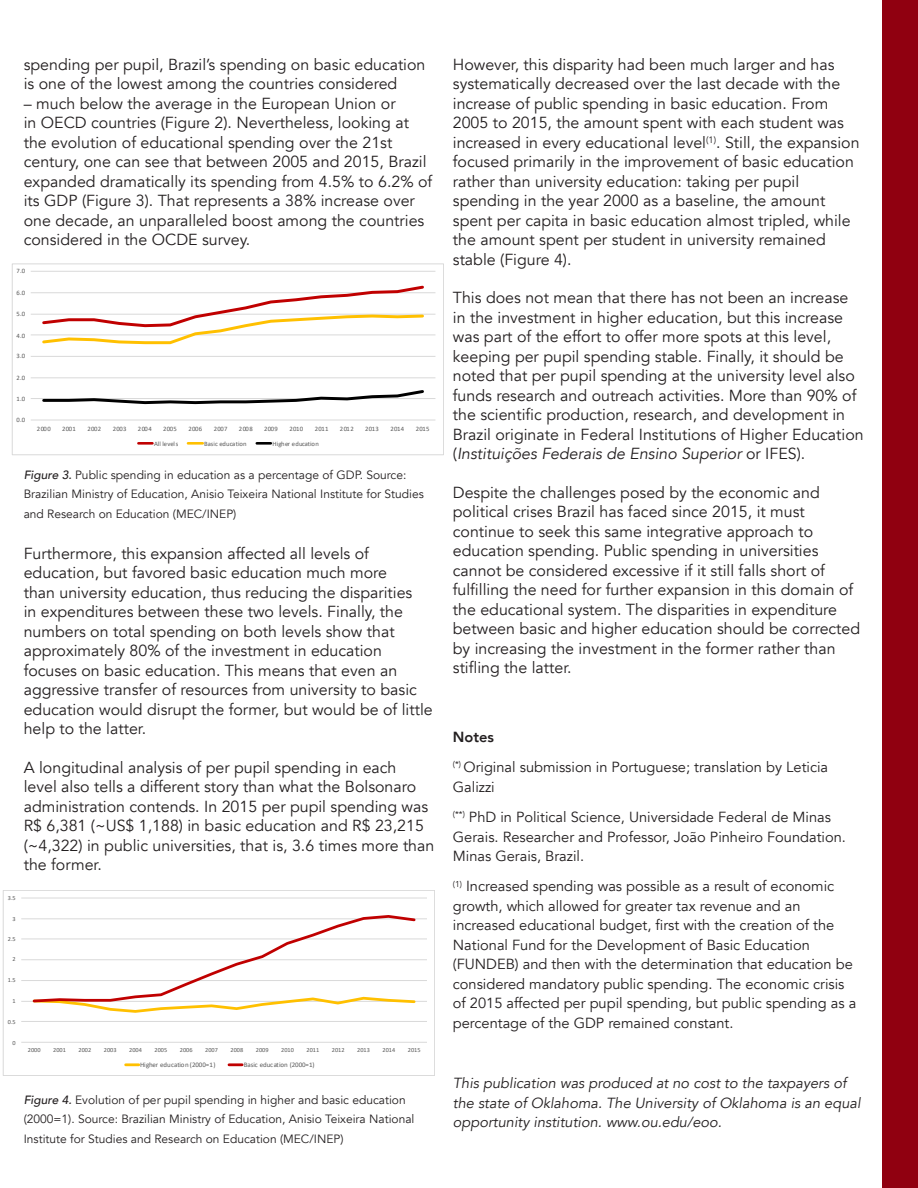
<style>
.page{position:relative;width:918px;height:1188px;background:#fff}
.page>*{position:absolute;margin:0;border:0;box-sizing:border-box;transform-origin:0 0}
.t1{font:15.9px/19.5px "Avenir";color:#231f20}
.t2{font:14.7px/19.5px "Avenir";color:#231f20}
.t3{font:italic 14.7px/19.5px "Avenir";color:#231f20}
.t4{font:800 14.7px "Avenir";color:#231f20}
.t5{font:12px/19.5px "Avenir";color:#231f20}
.t6{font:6.9px "Calibri";letter-spacing:-.005em;color:#595959}
.t7{font:6.6px "Calibri";letter-spacing:.03em;color:#595959}
.t8{font:6.6px "Calibri";color:#595959}
.t9{font:6.6px "Calibri";letter-spacing:.005em;color:#595959}
.t10{font:6.6px "Calibri";letter-spacing:-.005em;color:#595959}
.t11{font:6.3px "Calibri";letter-spacing:.05em;color:#595959}
.s1{font-weight:500;font-style:italic}
.s2{font-style:italic}
</style>
<div class="page">
<img style="left:2px;top:0;width:916px;height:1188px">
<div style="left:3px;top:890px;width:431px;height:185px;background:#fff"></div>
<hr style="left:21px;top:1021px;width:406px;height:1px;background:#d9d9d9">
<hr style="left:21px;top:1001px;width:406px;height:1px;background:#d9d9d9">
<hr style="left:21px;top:980px;width:406px;height:1px;background:#d9d9d9">
<hr style="left:21px;top:959px;width:406px;height:1px;background:#d9d9d9">
<hr style="left:21px;top:939px;width:406px;height:1px;background:#d9d9d9">
<hr style="left:21px;top:919px;width:406px;height:1px;background:#d9d9d9">
<hr style="left:21px;top:898px;width:406px;height:1px;background:#d9d9d9">
<hr style="left:21px;top:1042px;width:406px;height:1px;background:#d9d9d9">
<svg style="left:31px;top:915px;width:386px;height:98px"></svg>
<svg style="left:126px;top:1063px;width:13px;height:3px"></svg>
<svg style="left:229px;top:1063px;width:13px;height:3px"></svg>
<div style="left:3px;top:890px;width:432px;height:186px;border:1px solid #d9d9d9"></div>
<div style="left:12px;top:264px;width:431px;height:190px;background:#fff"></div>
<hr style="left:31px;top:398px;width:404px;height:1px;background:#d9d9d9">
<hr style="left:31px;top:378px;width:404px;height:1px;background:#d9d9d9">
<hr style="left:31px;top:356px;width:404px;height:1px;background:#d9d9d9">
<hr style="left:31px;top:335px;width:404px;height:1px;background:#d9d9d9">
<hr style="left:31px;top:314px;width:404px;height:1px;background:#d9d9d9">
<hr style="left:31px;top:292px;width:404px;height:1px;background:#d9d9d9">
<hr style="left:31px;top:271px;width:404px;height:1px;background:#d9d9d9">
<hr style="left:31px;top:420px;width:404px;height:1px;background:#d9d9d9">
<svg style="left:40px;top:285px;width:386px;height:60px"></svg>
<svg style="left:42px;top:390px;width:382px;height:15px"></svg>
<hr style="left:138px;top:442px;width:14px;height:3px;background:#c00000">
<hr style="left:188px;top:442px;width:15px;height:3px;background:#ffc000">
<hr style="left:257px;top:442px;width:14px;height:3px;background:#000">
<div style="left:12px;top:264px;width:432px;height:191px;border:1px solid #d9d9d9"></div>
<p class="t1" style="left:24px;top:55px;width:403px">spending per pupil, Brazil’s spending on basic education is one of the lowest among the countries considered</p>
<p class="t1" style="left:24px;top:94px;width:410px">– much below the average in the European Union or<br>in OECD countries (Figure 2). Nevertheless, looking at the evolution of educational spending over the 21st century, one can see that between 2005 and 2015, Brazil expanded dramatically its spending from 4.5% to 6.2% of its GDP (Figure 3). That represents a 38% increase over one decade, an unparalleled boost among the countries considered in the OCDE survey.</p>
<p class="t7" style="left:17px;top:266px;width:10px">7.0</p>
<p class="t7" style="left:17px;top:288px;width:10px">6.0</p>
<p class="t7" style="left:17px;top:309px;width:10px">5.0</p>
<p class="t7" style="left:17px;top:331px;width:10px">4.0</p>
<p class="t7" style="left:17px;top:351px;width:10px">3.0</p>
<p class="t7" style="left:17px;top:373px;width:10px">2.0</p>
<p class="t7" style="left:17px;top:394px;width:10px">1.0</p>
<p class="t7" style="left:17px;top:415px;width:10px">0.0</p>
<p class="t7" style="left:37px;top:424px;width:15px">2000</p>
<p class="t7" style="left:62px;top:424px;width:15px">2001</p>
<p class="t7" style="left:87px;top:424px;width:15px">2002</p>
<p class="t7" style="left:113px;top:424px;width:15px">2003</p>
<p class="t7" style="left:138px;top:424px;width:15px">2004</p>
<p class="t7" style="left:163px;top:424px;width:15px">2005</p>
<p class="t7" style="left:188px;top:424px;width:15px">2006</p>
<p class="t7" style="left:214px;top:424px;width:15px">2007</p>
<p class="t7" style="left:239px;top:424px;width:15px">2008</p>
<p class="t7" style="left:264px;top:424px;width:15px">2009</p>
<p class="t7" style="left:289px;top:424px;width:15px">2010</p>
<p class="t7" style="left:315px;top:424px;width:15px">2011</p>
<p class="t7" style="left:340px;top:424px;width:15px">2012</p>
<p class="t7" style="left:365px;top:424px;width:15px">2013</p>
<p class="t7" style="left:390px;top:424px;width:15px">2014</p>
<p class="t7" style="left:416px;top:424px;width:15px">2015</p>
<p class="t10" style="left:154px;top:439px;width:26px">All levels</p>
<p class="t9" style="left:204px;top:439px;width:44px">Basic education</p>
<p class="t8" style="left:272px;top:439px;width:48px">Higher education</p>
<p class="t5" style="left:24px;top:465px;width:402px"><span class="s1">Figure 3.</span> Public spending in education as a percentage of GDP. Source:<br>Brazilian Ministry of Education, Anisio Teixeira National Institute for Studies and Research on Education (MEC/INEP)</p>
<p class="t1" style="left:24px;top:544px;width:411px">Furthermore, this expansion affected all levels of education, but favored basic education much more<br>than university education, thus reducing the disparities<br>in expenditures between these two levels. Finally, the numbers on total spending on both levels show that approximately 80% of the investment in education focuses on basic education. This means that even an aggressive transfer of resources from university to basic education would disrupt the former, but would be of little help to the latter.</p>
<p class="t1" style="left:24px;top:758px;width:412px">A longitudinal analysis of per pupil spending in each<br>level also tells a different story than what the Bolsonaro administration contends. In 2015 per pupil spending was R$ 6,381 (~US$ 1,188) in basic education and R$ 23,215 (~4,322) in public universities, that is, 3.6 times more than the former.</p>
<p class="t11" style="left:8px;top:893px;width:10px">3.5</p>
<p class="t11" style="left:12px;top:914px;width:5px">3</p>
<p class="t11" style="left:8px;top:935px;width:10px">2.5</p>
<p class="t11" style="left:12px;top:955px;width:5px">2</p>
<p class="t11" style="left:8px;top:976px;width:10px">1.5</p>
<p class="t11" style="left:12px;top:997px;width:5px">1</p>
<p class="t11" style="left:8px;top:1017px;width:10px">0.5</p>
<p class="t11" style="left:12px;top:1038px;width:5px">0</p>
<p class="t11" style="left:28px;top:1046px;width:14px">2000</p>
<p class="t11" style="left:53px;top:1046px;width:14px">2001</p>
<p class="t11" style="left:78px;top:1046px;width:14px">2002</p>
<p class="t11" style="left:104px;top:1046px;width:14px">2003</p>
<p class="t11" style="left:129px;top:1046px;width:14px">2004</p>
<p class="t11" style="left:154px;top:1046px;width:14px">2005</p>
<p class="t11" style="left:180px;top:1046px;width:14px">2006</p>
<p class="t11" style="left:205px;top:1046px;width:14px">2007</p>
<p class="t11" style="left:230px;top:1046px;width:14px">2008</p>
<p class="t11" style="left:256px;top:1046px;width:14px">2009</p>
<p class="t11" style="left:281px;top:1046px;width:14px">2010</p>
<p class="t11" style="left:306px;top:1046px;width:14px">2011</p>
<p class="t11" style="left:332px;top:1046px;width:14px">2012</p>
<p class="t11" style="left:357px;top:1046px;width:14px">2013</p>
<p class="t11" style="left:382px;top:1046px;width:14px">2014</p>
<p class="t11" style="left:408px;top:1046px;width:14px">2015</p>
<p class="t6" style="left:140px;top:1060px;width:77px">Higher education (2000=1)</p>
<p class="t6" style="left:244px;top:1060px;width:72px">Basic education (2000=1)</p>
<p class="t5" style="left:24px;top:1090px;width:392px"><span class="s1">Figure 4.</span> Evolution of per pupil spending in higher and basic education (2000=1). Source: Brazilian Ministry of Education, Anisio Teixeira National<br>Institute for Studies and Research on Education (MEC/INEP)</p>
<p class="t1" style="left:453px;top:55px;width:408px">However, this disparity had been much larger and has systematically decreased over the last decade with the increase of public spending in basic education. From 2005 to 2015, the amount spent with each student was increased in every educational level<sup>(1)</sup>. Still, the expansion focused primarily in the improvement of basic education rather than university education: taking per pupil spending in the year 2000 as a baseline, the amount spent per capita in basic education almost tripled, while the amount spent per student in university remained stable (Figure 4).</p>
<p class="t1" style="left:453px;top:288px;width:412px">This does not mean that there has not been an increase in the investment in higher education, but this increase was part of the effort to offer more spots at this level, keeping per pupil spending stable. Finally, it should be noted that per pupil spending at the university level also funds research and outreach activities. More than 90% of the scientific production, research, and development in Brazil originate in Federal Institutions of Higher Education (<span class="s2">Instituições Federais de Ensino Superior</span> or IFES).</p>
<p class="t1" style="left:453px;top:483px;width:409px">Despite the challenges posed by the economic and political crises Brazil has faced since 2015, it must continue to seek this same integrative approach to education spending. Public spending in universities cannot be considered excessive if it still falls short of fulfilling the need for further expansion in this domain of the educational system. The disparities in expenditure between basic and higher education should be corrected by increasing the investment in the former rather than stifling the latter.</p>
<p class="t4" style="left:453px;top:725px;width:43px">Notes</p>
<p class="t2" style="left:453px;top:758px;width:377px"><sup>(*)</sup> Original submission in Portuguese; translation by Leticia<br>Galizzi</p>
<p class="t2" style="left:453px;top:808px;width:395px"><sup>(**)</sup> PhD in Political Science, Universidade Federal de Minas<br>Gerais. Researcher and Professor, João Pinheiro Foundation.<br>Minas Gerais, Brazil.</p>
<p class="t2" style="left:453px;top:877px;width:405px"><sup>(1)</sup> Increased spending was possible as a result of economic growth, which allowed for greater tax revenue and an increased educational budget, first with the creation of the National Fund for the Development of Basic Education (FUNDEB) and then with the determination that education be considered mandatory public spending. The economic crisis of 2015 affected per pupil spending, but public spending as a percentage of the GDP remained constant.</p>
<p class="t3" style="left:453px;top:1074px;width:409px">This publication was produced at no cost to the taxpayers of the state of Oklahoma. The University of Oklahoma is an equal opportunity institution. www.ou.edu/eoo.</p>
</div>
